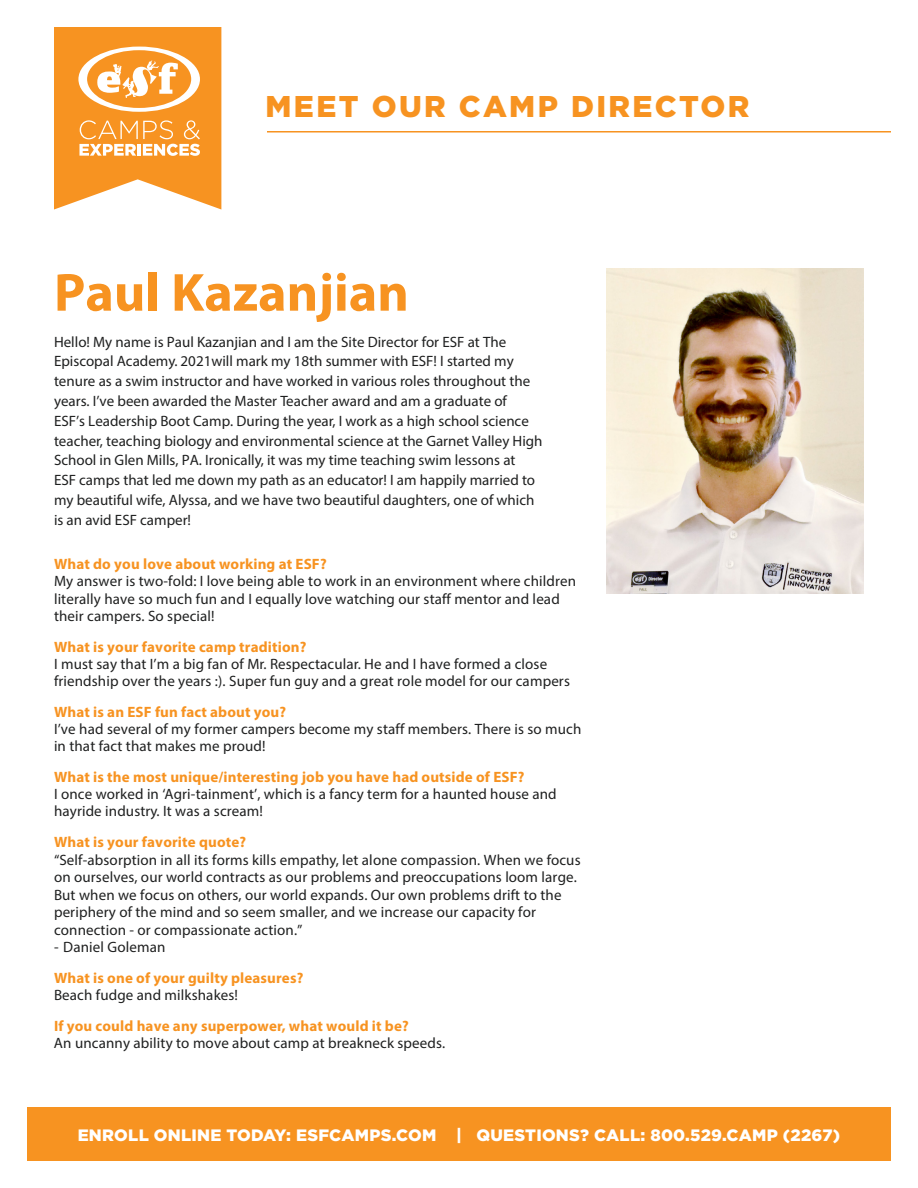
<style>
.page{position:relative;width:918px;height:1188px;background:#fff}
.page>*{position:absolute;margin:0;border:0;box-sizing:border-box;transform-origin:0 0}
.t1{font:700 54px "Myriad Pro";color:#f79321}
.t2{font:900 30px "Gotham";letter-spacing:.08em;color:#f79321}
.t3{font:900 16.5px "Gotham";letter-spacing:.015em;color:#fff}
.t4{font:15px/19.8px "Myriad Pro";letter-spacing:.01em;color:#1f2020}
.t5{font:700 15px "Myriad Pro";letter-spacing:.01em;color:#f79321}
</style>
<div class="page">
<div style="left:27px;top:1108px;width:864px;height:53px;background:#f79321"></div>
<svg style="left:54px;top:27px;width:167px;height:183px"></svg>
<hr style="left:267px;top:131px;width:624px;height:2px;background:#f79321">
<img style="left:606px;top:268px;width:258px;height:326px">
<h2 class="t2" style="left:266px;top:85px;width:485px">MEET OUR CAMP DIRECTOR</h2>
<h1 class="t1" style="left:54px;top:257px;width:356px">Paul Kazanjian</h1>
<p class="t4" style="left:54px;top:332px;width:490px">Hello! My name is Paul Kazanjian and I am the Site Director for ESF at The Episcopal Academy. 2021will mark my 18th summer with ESF! I started my tenure as a swim instructor and have worked in various roles throughout the years. I’ve been awarded the Master Teacher award and am a graduate of<br>ESF’s Leadership Boot Camp. During the year, I work as a high school science teacher, teaching biology and environmental science at the Garnet Valley High School in Glen Mills, PA. Ironically, it was my time teaching swim lessons at<br>ESF camps that led me down my path as an educator! I am happily married to my beautiful wife, Alyssa, and we have two beautiful daughters, one of which is an avid ESF camper!</p>
<p class="t5" style="left:54px;top:554px;width:274px">What do you love about working at ESF?</p>
<p class="t4" style="left:54px;top:573px;width:524px;line-height:17.1px">My answer is two-fold: I love being able to work in an environment where children literally have so much fun and I equally love watching our staff mentor and lead their campers. So special!</p>
<p class="t5" style="left:54px;top:637px;width:254px">What is your favorite camp tradition?</p>
<p class="t4" style="left:54px;top:655px;width:517px;line-height:17.1px">I must say that I’m a big fan of Mr. Respectacular. He and I have formed a close friendship over the years :). Super fun guy and a great role model for our campers</p>
<p class="t5" style="left:54px;top:702px;width:234px">What is an ESF fun fact about you?</p>
<p class="t4" style="left:54px;top:720px;width:529px;line-height:17.1px">I’ve had several of my former campers become my staff members. There is so much in that fact that makes me proud!</p>
<p class="t5" style="left:54px;top:767px;width:472px">What is the most unique/interesting job you have had outside of ESF?</p>
<p class="t4" style="left:54px;top:785px;width:504px;line-height:17.1px">I once worked in ‘Agri-tainment’, which is a fancy term for a haunted house and hayride industry. It was a scream!</p>
<p class="t5" style="left:54px;top:833px;width:194px">What is your favorite quote?</p>
<p class="t4" style="left:54px;top:851px;width:528px;line-height:17.5px">“Self-absorption in all its forms kills empathy, let alone compassion. When we focus on ourselves, our world contracts as our problems and preoccupations loom large.<br>But when we focus on others, our world expands. Our own problems drift to the periphery of the mind and so seem smaller, and we increase our capacity for connection - or compassionate action.”</p>
<p class="t4" style="left:54px;top:937px;width:113px">- Daniel Goleman</p>
<p class="t5" style="left:54px;top:969px;width:251px">What is one of your guilty pleasures?</p>
<p class="t4" style="left:54px;top:985px;width:186px">Beach fudge and milkshakes!</p>
<p class="t5" style="left:54px;top:1017px;width:356px">If you could have any superpower, what would it be?</p>
<p class="t4" style="left:54px;top:1033px;width:393px">An uncanny ability to move about camp at breakneck speeds.</p>
<p class="t3" style="left:78px;top:1124px;width:764px">ENROLL ONLINE TODAY: ESFCAMPS.COM | QUESTIONS? CALL: 800.529.CAMP (2267)</p>
</div>
